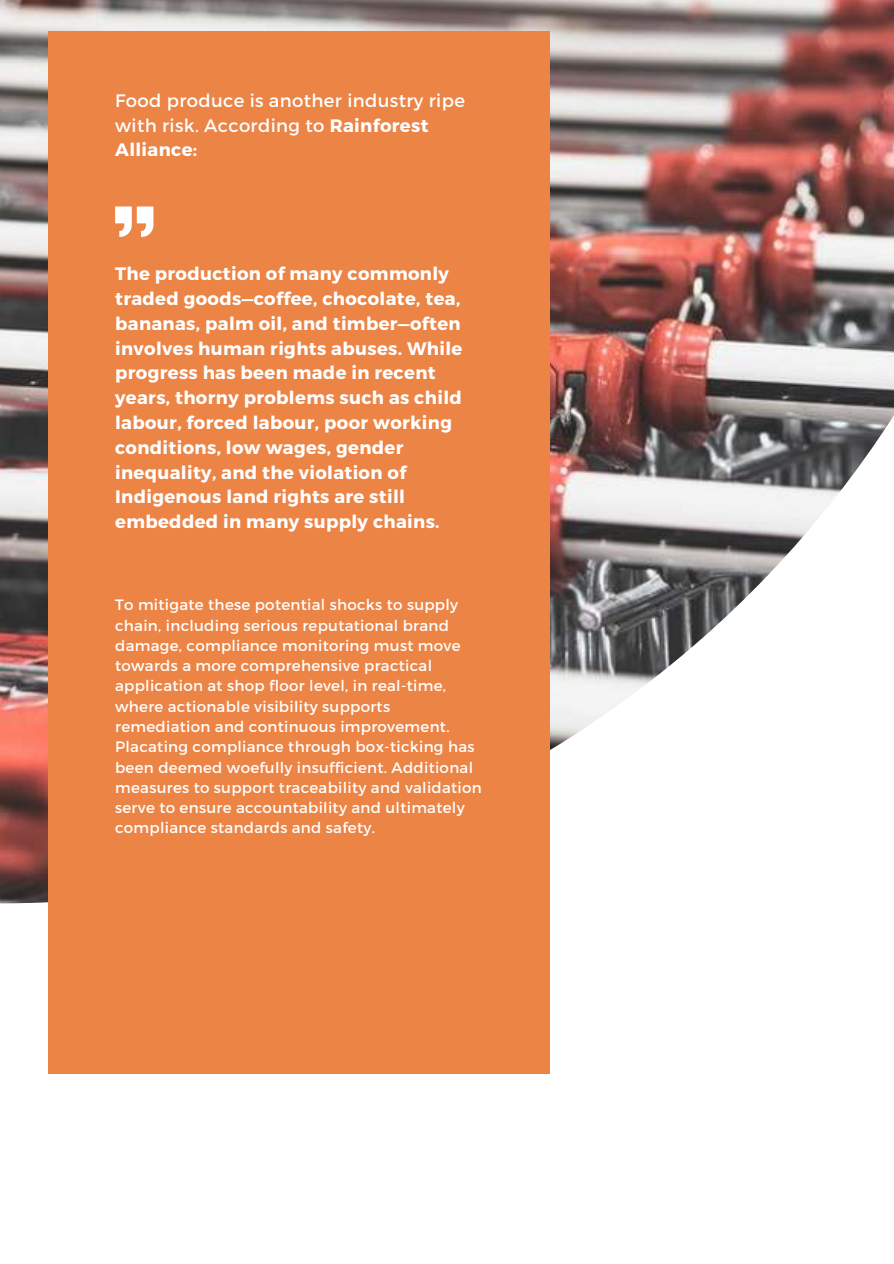
<style>
.page{position:relative;width:894px;height:1264px;background:#fff}
.page>*{position:absolute;margin:0;border:0;box-sizing:border-box;transform-origin:0 0}
.t1{font:700 18px/24.8px "Montserrat";letter-spacing:.02em;color:#fff}
.t2{font:18px/24.8px "Montserrat";letter-spacing:.02em;color:#fff}
.t3{font:15px/20.2px "Montserrat";letter-spacing:.02em;color:#fff}
.s1{font-weight:700}
</style>
<div class="page">
<img style="left:0;top:0;width:893px;height:903px">
<div style="left:48px;top:31px;width:501px;height:1042px;background:#ec8446"></div>
<svg style="left:115px;top:206px;width:38px;height:31px"></svg>
<p class="t2" style="left:115px;top:87px;width:351px">Food produce is another industry ripe with risk. According to <span class="s1">Rainforest<br>Alliance:</span></p>
<p class="t1" style="left:115px;top:260px;width:349px">The production of many commonly traded goods—coffee, chocolate, tea, bananas, palm oil, and timber—often involves human rights abuses. While progress has been made in recent years, thorny problems such as child labour, forced labour, poor working conditions, low wages, gender inequality, and the violation of Indigenous land rights are still embedded in many supply chains.</p>
<p class="t3" style="left:115px;top:594px;width:368px">To mitigate these potential shocks to supply chain, including serious reputational brand damage, compliance monitoring must move towards a more comprehensive practical application at shop floor level, in real-time, where actionable visibility supports remediation and continuous improvement.<br>Placating compliance through box-ticking has been deemed woefully insufficient. Additional measures to support traceability and validation serve to ensure accountability and ultimately compliance standards and safety.</p>
</div>
